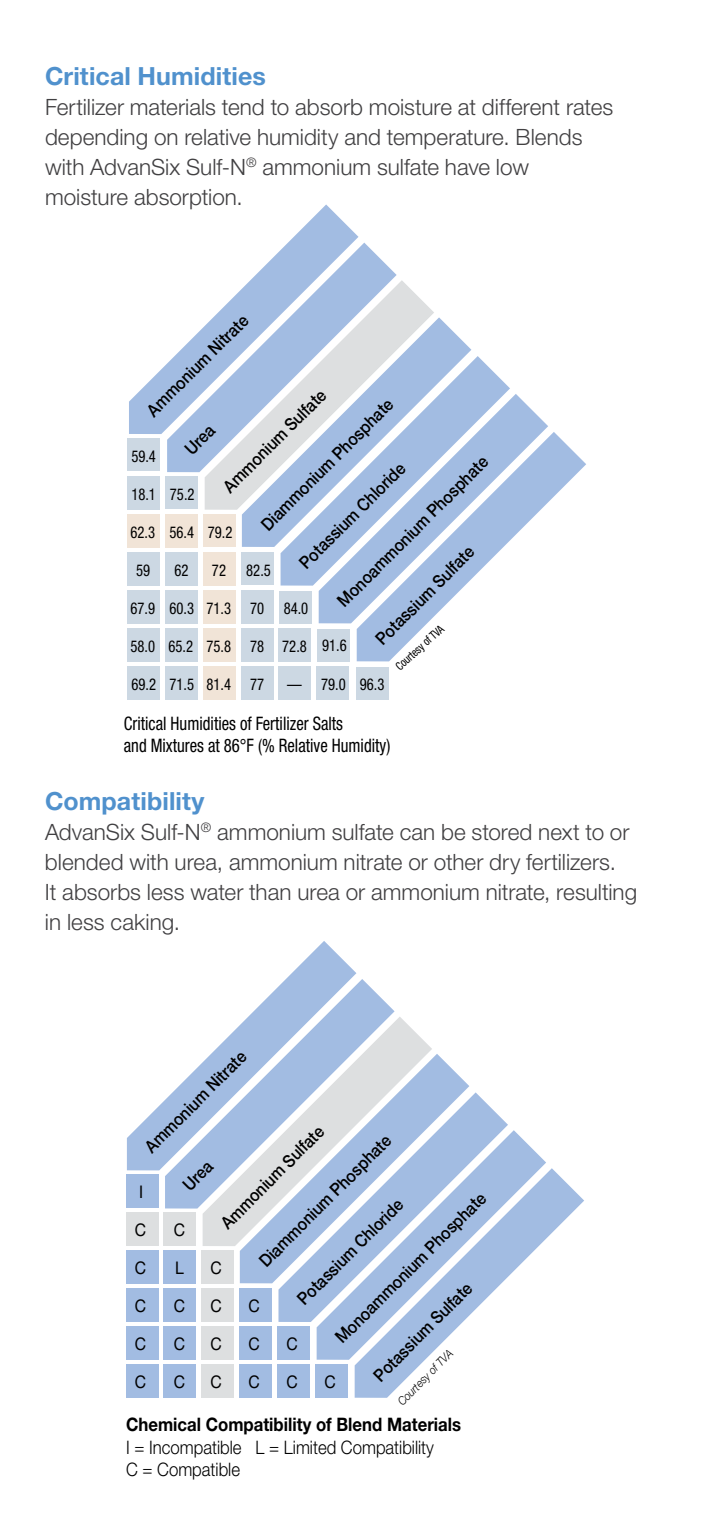
<style>
.page{position:relative;width:720px;height:1530px;background:#fff}
.page>*{position:absolute;margin:0;border:0;box-sizing:border-box;transform-origin:0 0}
.t1{font:700 25px "Helvetica Neue LT";letter-spacing:.005em;color:#5091cd}
.t2{font:300 22.5px/30px "Helvetica Neue LT";color:#414042}
.t3{font:condensed 18.5px/22.2px "Helvetica Neue LT";color:#000;scale:.9 1}
.t4{font:300 18.5px/22.2px "Helvetica Neue LT";color:#000;scale:.9 1}
.t5{font:700 18.5px "Helvetica Neue LT";color:#000;scale:.9 1}
.t6{font:500 17.5px "Helvetica Neue LT";color:#000;scale:.9 1}
.t7{font:17.5px/38px "Helvetica Neue LT";color:#000;text-align:justify;scale:.9 1}
.t8{font:condensed 16.25px "Helvetica Neue LT";color:#000;scale:.9 1}
.t9{font:condensed 11.75px "Helvetica Neue LT";color:#000;scale:.9 1}
.t10{font:italic 300 11.75px "Helvetica Neue LT";color:#000;scale:.9 1}
</style>
<div class="page">
<div style="left:127px;top:438px;width:33px;height:33px;background:#ccd8e3"></div>
<div style="left:165px;top:477px;width:33px;height:32px;background:#ccd8e3"></div>
<div style="left:203px;top:515px;width:33px;height:32px;background:#f1e4d7"></div>
<div style="left:241px;top:553px;width:33px;height:32px;background:#ccd8e3"></div>
<div style="left:280px;top:591px;width:32px;height:32px;background:#ccd8e3"></div>
<div style="left:318px;top:629px;width:32px;height:32px;background:#ccd8e3"></div>
<div style="left:356px;top:667px;width:32px;height:33px;background:#ccd8e3"></div>
<div style="left:127px;top:477px;width:32px;height:33px;background:#ccd8e3"></div>
<div style="left:127px;top:514px;width:32px;height:34px;background:#f1e4d7"></div>
<div style="left:127px;top:552px;width:32px;height:34px;background:#ccd8e3"></div>
<div style="left:127px;top:590px;width:32px;height:33px;background:#ccd8e3"></div>
<div style="left:127px;top:628px;width:32px;height:33px;background:#ccd8e3"></div>
<div style="left:127px;top:666px;width:32px;height:33px;background:#ccd8e3"></div>
<div style="left:165px;top:514px;width:32px;height:34px;background:#f1e4d7"></div>
<div style="left:165px;top:552px;width:32px;height:34px;background:#ccd8e3"></div>
<div style="left:165px;top:590px;width:32px;height:33px;background:#ccd8e3"></div>
<div style="left:165px;top:628px;width:32px;height:33px;background:#ccd8e3"></div>
<div style="left:165px;top:666px;width:32px;height:33px;background:#ccd8e3"></div>
<div style="left:203px;top:552px;width:32px;height:34px;background:#f1e4d7"></div>
<div style="left:203px;top:590px;width:32px;height:33px;background:#f1e4d7"></div>
<div style="left:203px;top:628px;width:32px;height:33px;background:#f1e4d7"></div>
<div style="left:203px;top:666px;width:32px;height:33px;background:#f1e4d7"></div>
<div style="left:241px;top:590px;width:32px;height:33px;background:#ccd8e3"></div>
<div style="left:241px;top:628px;width:32px;height:33px;background:#ccd8e3"></div>
<div style="left:241px;top:666px;width:32px;height:33px;background:#ccd8e3"></div>
<div style="left:279px;top:628px;width:32px;height:33px;background:#ccd8e3"></div>
<div style="left:279px;top:666px;width:32px;height:33px;background:#ccd8e3"></div>
<div style="left:317px;top:666px;width:32px;height:33px;background:#ccd8e3"></div>
<svg style="left:357px;top:432px;width:229px;height:229px"></svg>
<svg style="left:319px;top:394px;width:229px;height:229px;fill:#a2bce2"></svg>
<svg style="left:281px;top:356px;width:229px;height:230px;fill:#a2bce2"></svg>
<svg style="left:242px;top:317px;width:229px;height:230px;fill:#a2bce2"></svg>
<svg style="left:167px;top:243px;width:230px;height:229px;fill:#a2bce2"></svg>
<svg style="left:129px;top:204px;width:229px;height:230px"></svg>
<svg style="left:205px;top:280px;width:229px;height:230px;fill:#a2bce2"></svg>
<svg style="left:355px;top:1168px;width:229px;height:230px"></svg>
<svg style="left:317px;top:1130px;width:229px;height:230px;fill:#a3bce2"></svg>
<svg style="left:278px;top:1092px;width:230px;height:230px;fill:#a2bce2"></svg>
<svg style="left:240px;top:1054px;width:229px;height:229px;fill:#a2bce2"></svg>
<svg style="left:165px;top:979px;width:230px;height:230px;fill:#a2bce2"></svg>
<svg style="left:127px;top:941px;width:229px;height:229px"></svg>
<svg style="left:203px;top:1017px;width:229px;height:229px;fill:#a2bce2"></svg>
<div style="left:126px;top:1175px;width:32px;height:33px;background:#a2bce2"></div>
<div style="left:126px;top:1213px;width:32px;height:33px;background:#dddfe0"></div>
<div style="left:126px;top:1251px;width:32px;height:33px;background:#a2bce2"></div>
<div style="left:126px;top:1289px;width:32px;height:33px;background:#a2bce2"></div>
<div style="left:126px;top:1326px;width:32px;height:34px;background:#a2bce2"></div>
<div style="left:126px;top:1364px;width:32px;height:33px;background:#a2bce2"></div>
<div style="left:164px;top:1213px;width:32px;height:33px;background:#dddfe0"></div>
<div style="left:164px;top:1251px;width:32px;height:33px;background:#a2bce2"></div>
<div style="left:164px;top:1289px;width:32px;height:33px;background:#a2bce2"></div>
<div style="left:164px;top:1326px;width:32px;height:34px;background:#a2bce2"></div>
<div style="left:164px;top:1364px;width:32px;height:33px;background:#a2bce2"></div>
<div style="left:202px;top:1251px;width:32px;height:33px;background:#dddfe0"></div>
<div style="left:202px;top:1289px;width:32px;height:33px;background:#dddfe0"></div>
<div style="left:202px;top:1326px;width:32px;height:34px;background:#dddfe0"></div>
<div style="left:202px;top:1364px;width:32px;height:33px;background:#dddfe0"></div>
<div style="left:240px;top:1289px;width:32px;height:33px;background:#a2bce2"></div>
<div style="left:240px;top:1326px;width:32px;height:34px;background:#a2bce2"></div>
<div style="left:240px;top:1364px;width:32px;height:33px;background:#a2bce2"></div>
<div style="left:278px;top:1326px;width:32px;height:34px;background:#a2bce2"></div>
<div style="left:278px;top:1364px;width:32px;height:33px;background:#a2bce2"></div>
<div style="left:316px;top:1364px;width:32px;height:33px;background:#a2bce2"></div>
<p class="t1" style="left:45px;top:60px;width:222px">Critical Humidities</p>
<p class="t2" style="left:45px;top:91px;width:570px">Fertilizer materials tend to absorb moisture at different rates depending on relative humidity and temperature. Blends with AdvanSix Sulf-N<sup>®</sup> ammonium sulfate have low moisture absorption.</p>
<p class="t6" style="left:142px;top:406px;width:152px;rotate:-45deg">Ammonium Nitrate</p>
<p class="t6" style="left:180px;top:444px;width:39px;rotate:-45deg">Urea</p>
<p class="t6" style="left:219px;top:482px;width:154px;rotate:-45deg">Ammonium Sulfate</p>
<p class="t6" style="left:257px;top:520px;width:200px;rotate:-45deg">Diammonium Phosphate</p>
<p class="t8" style="left:131px;top:447px;width:29px">59.4</p>
<p class="t6" style="left:333px;top:596px;width:229px;rotate:-45deg">Monoammonium Phosphate</p>
<p class="t6" style="left:295px;top:558px;width:159px;rotate:-45deg">Potassium Chloride</p>
<p class="t8" style="left:170px;top:485px;width:29px">75.2</p>
<p class="t8" style="left:131px;top:485px;width:29px">18.1</p>
<p class="t8" style="left:131px;top:523px;width:29px">62.3</p>
<p class="t8" style="left:136px;top:561px;width:17px">59</p>
<p class="t8" style="left:131px;top:599px;width:29px">67.9</p>
<p class="t8" style="left:131px;top:637px;width:29px">58.0</p>
<p class="t8" style="left:132px;top:674px;width:29px">69.2</p>
<p class="t8" style="left:169px;top:523px;width:29px">56.4</p>
<p class="t8" style="left:174px;top:561px;width:17px">62</p>
<p class="t8" style="left:169px;top:599px;width:29px">60.3</p>
<p class="t8" style="left:169px;top:637px;width:29px">65.2</p>
<p class="t8" style="left:169px;top:674px;width:29px">71.5</p>
<p class="t8" style="left:208px;top:523px;width:29px">79.2</p>
<p class="t6" style="left:371px;top:634px;width:148px;rotate:-45deg">Potassium Sulfate</p>
<p class="t8" style="left:212px;top:561px;width:17px">72</p>
<p class="t8" style="left:206px;top:599px;width:29px">71.3</p>
<p class="t8" style="left:206px;top:637px;width:29px">75.8</p>
<p class="t8" style="left:206px;top:674px;width:29px">81.4</p>
<p class="t8" style="left:246px;top:561px;width:29px">82.5</p>
<p class="t8" style="left:250px;top:599px;width:17px">70</p>
<p class="t8" style="left:250px;top:637px;width:17px">78</p>
<p class="t8" style="left:250px;top:674px;width:17px">77</p>
<p class="t8" style="left:284px;top:599px;width:29px">84.0</p>
<p class="t9" style="left:393px;top:663px;width:69px;rotate:-42deg">Courtesy of TVA</p>
<p class="t8" style="left:322px;top:636px;width:29px">91.6</p>
<p class="t8" style="left:282px;top:637px;width:29px">72.8</p>
<p class="t8" style="left:287px;top:674px;width:110px">— 79.0 96.3</p>
<p class="t3" style="left:124px;top:712px;width:298px">Critical Humidities of Fertilizer Salts<br>and Mixtures at 86°F (% Relative Humidity)</p>
<p class="t1" style="left:45px;top:785px;width:161px">Compatibility</p>
<p class="t2" style="left:45px;top:816px;width:594px">AdvanSix Sulf-N<sup>®</sup> ammonium sulfate can be stored next to or blended with urea, ammonium nitrate or other dry fertilizers.<br>It absorbs less water than urea or ammonium nitrate, resulting in less caking.</p>
<p class="t6" style="left:140px;top:1142px;width:152px;rotate:-45deg">Ammonium Nitrate</p>
<p class="t6" style="left:178px;top:1180px;width:39px;rotate:-45deg">Urea</p>
<p class="t6" style="left:217px;top:1218px;width:154px;rotate:-45deg">Ammonium Sulfate</p>
<p class="t6" style="left:255px;top:1256px;width:200px;rotate:-45deg">Diammonium Phosphate</p>
<p class="t7" style="left:135px;top:1173px;width:14px;text-align:left">I<br>C<br>C<br>C<br>C<br>C</p>
<p class="t6" style="left:331px;top:1333px;width:229px;rotate:-45deg">Monoammonium Phosphate</p>
<p class="t6" style="left:293px;top:1295px;width:159px;rotate:-45deg">Potassium Chloride</p>
<p class="t7" style="left:174px;top:1211px;width:14px">C L C C C</p>
<p class="t7" style="left:211px;top:1248px;width:14px">C C C C</p>
<p class="t6" style="left:369px;top:1371px;width:148px;rotate:-45deg">Potassium Sulfate</p>
<p class="t7" style="left:249px;top:1286px;width:14px">C C C</p>
<p class="t7" style="left:286px;top:1324px;width:14px">C<br>C</p>
<p class="t10" style="left:395px;top:1398px;width:83px;rotate:-45deg">Courtesy of TVA</p>
<p class="t5" style="left:126px;top:1413px;width:374px">Chemical Compatibility of Blend Materials</p>
<p class="t4" style="left:126px;top:1436px;width:344px">I = Incompatible L = Limited Compatibility<br>C = Compatible</p>
<p class="t7" style="left:324px;top:1362px;width:14px">C</p>
</div>
